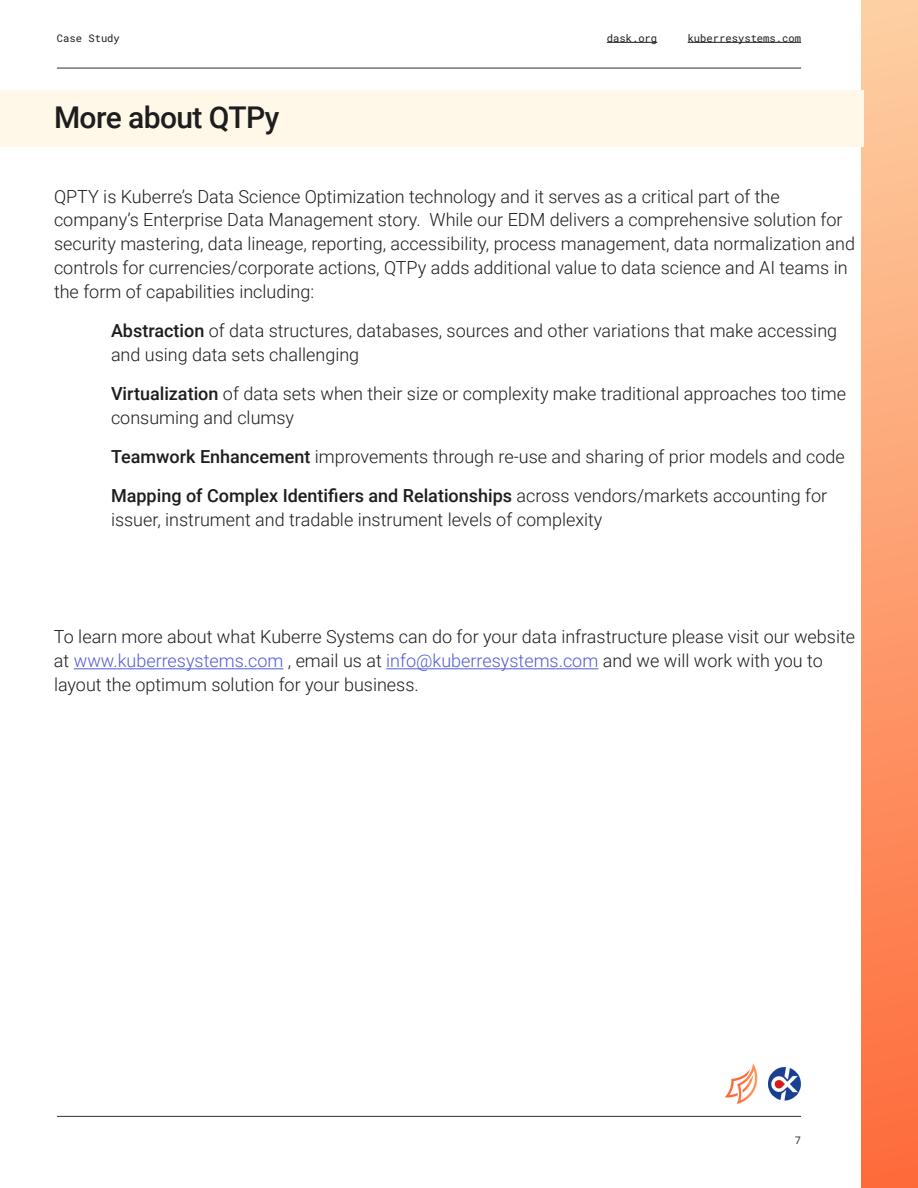
<style>
.page{position:relative;width:918px;height:1188px;background:#fff}
.page>*{position:absolute;margin:0;border:0;box-sizing:border-box;transform-origin:0 0}
.t1{font:500 30px "Roboto";letter-spacing:-.02em;color:#1d1d1d}
.t2{font:300 18px/24px "Roboto";color:#1d1d1d}
.t3{font:10.5px "Roboto Mono";color:#1d1d1d}
.t4{font:10.5px "Roboto Mono";color:#33302e}
.s1{font-weight:500}
.s2{color:#4f5cd6}
</style>
<div class="page">
<hr style="left:57px;top:68px;width:744px;height:1px;background:#33302e">
<hr style="left:57px;top:1116px;width:744px;height:1px;background:#33302e">
<svg style="left:725px;top:1063px;width:33px;height:41px"></svg>
<img style="left:768px;top:1067px;width:33px;height:34px">
<hr style="left:607px;top:42px;width:50px;height:1px;background:#1d1d1d">
<hr style="left:688px;top:42px;width:113px;height:1px;background:#1d1d1d">
<div style="left:861px;top:0;width:57px;height:1188px;background:linear-gradient(to bottom,#fdd0a3,#fe6a3a)"></div>
<div style="left:0;top:90px;width:864px;height:57px;background:#fff7e7"></div>
<hr style="left:74px;top:668px;width:209px;height:1px;background:#4f5cd6">
<hr style="left:386px;top:668px;width:212px;height:1px;background:#4f5cd6">
<p class="t3" style="left:57px;top:31px;width:64px">Case Study</p>
<p class="t3" style="left:607px;top:31px;width:52px">dask.org</p>
<p class="t3" style="left:688px;top:31px;width:115px">kuberresystems.com</p>
<h1 class="t1" style="left:54px;top:96px;width:227px">More about QTPy</h1>
<p class="t2" style="left:54px;top:183px;width:803px">QPTY is Kuberre’s Data Science Optimization technology and it serves as a critical part of the company’s Enterprise Data Management story. While our EDM delivers a comprehensive solution for security mastering, data lineage, reporting, accessibility, process management, data normalization and controls for currencies/corporate actions, QTPy adds additional value to data science and AI teams in the form of capabilities including:</p>
<p class="t2" style="left:111px;top:318px;width:728px"><span class="s1">Abstraction</span> of data structures, databases, sources and other variations that make accessing and using data sets challenging</p>
<p class="t2" style="left:111px;top:381px;width:737px"><span class="s1">Virtualization</span> of data sets when their size or complexity make traditional approaches too time consuming and clumsy</p>
<p class="t2" style="left:111px;top:437px;width:735px;line-height:39px"><span class="s1">Teamwork Enhancement</span> improvements through re-use and sharing of prior models and code<br><span class="s1">Mapping of Complex Identifiers and Relationships</span> across vendors/markets accounting for</p>
<p class="t2" style="left:111px;top:507px;width:493px">issuer, instrument and tradable instrument levels of complexity</p>
<p class="t2" style="left:54px;top:624px;width:803px">To learn more about what Kuberre Systems can do for your data infrastructure please visit our website at <span class="s2">www.kuberresystems.com</span> , email us at <span class="s2">info@kuberresystems.com</span> and we will work with you to layout the optimum solution for your business.</p>
<p class="t4" style="left:795px;top:1132px;width:8px">7</p>
</div>
